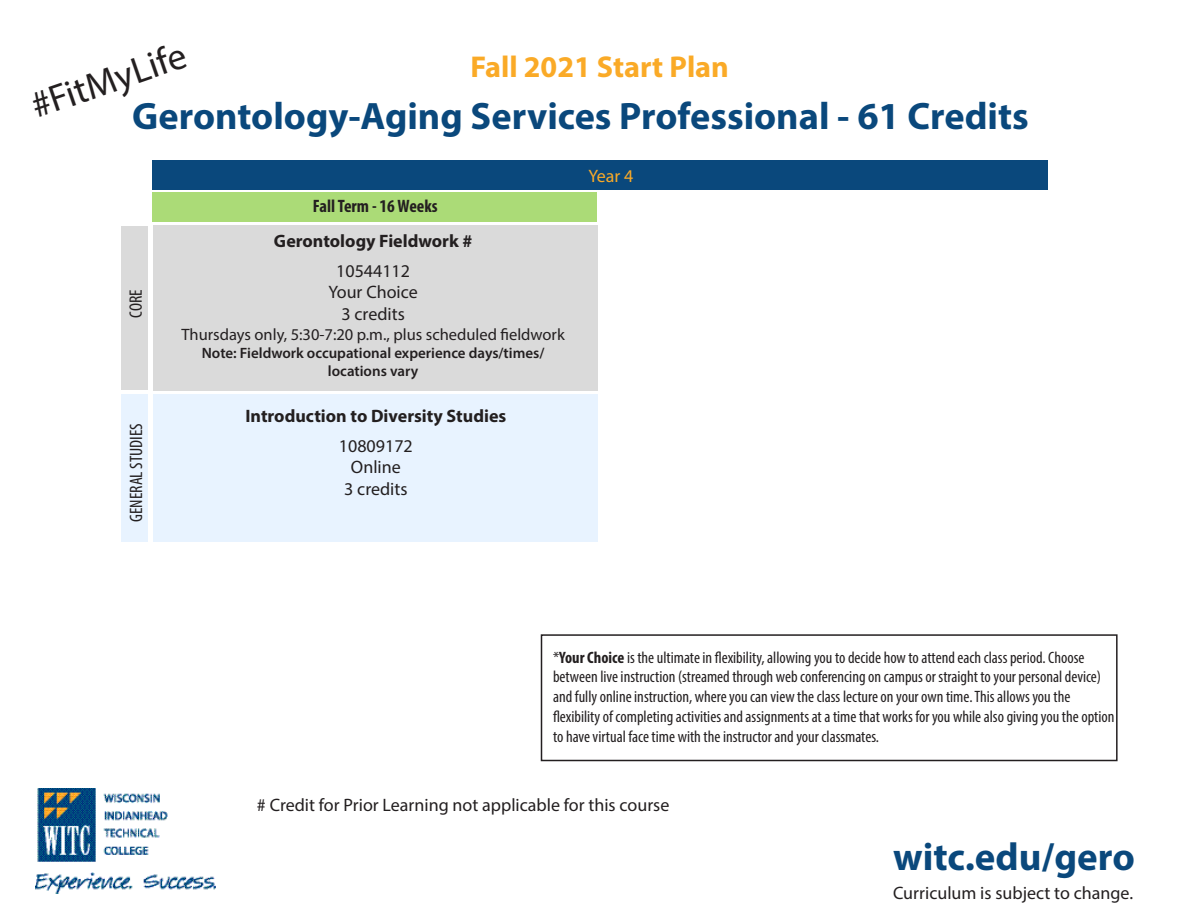
<style>
.page{position:relative;width:1188px;height:918px;background:#fff}
.page>*{position:absolute;margin:0;border:0;box-sizing:border-box;transform-origin:0 0}
.t1{font:700 39px "Myriad Pro";color:#0a487c}
.t2{font:700 38.25px "Myriad Pro";color:#0a487c}
.t3{font:37.65px "Myriad Pro";color:#231f20}
.t4{font:700 30.15px "Myriad Pro";color:#faaa27}
.t5{font:18px "Myriad Pro";color:#231f20}
.t6{font:700 18px "Myriad Pro";color:#231f20}
.t7{font:condensed 18px "Myriad Pro";color:#231f20}
.t8{font:700 condensed 18px "Myriad Pro";color:#231f20}
.t9{font:18px "Myriad Pro";color:#faaa27}
.t10{font:condensed 16.5px/19.8px "Myriad Pro";color:#231f20}
.t11{font:16.5px "Myriad Pro";color:#231f20}
.t12{font:600 15px/18px "Myriad Pro";color:#231f20;text-align:center}
.s1{font-weight:700}
</style>
<div class="page">
<div style="left:152px;top:161px;width:895px;height:29px;background:#0a487c"></div>
<div style="left:152px;top:193px;width:445px;height:29px;background:#abdb77"></div>
<img style="left:35px;top:788px;width:181px;height:106px">
<div style="left:153px;top:225px;width:445px;height:165px;background:#dadada"></div>
<div style="left:154px;top:394px;width:444px;height:148px;background:#e8f3ff"></div>
<div style="left:122px;top:227px;width:26px;height:163px;background:#dadada"></div>
<div style="left:122px;top:394px;width:26px;height:148px;background:#e8f3ff"></div>
<div style="left:541px;top:634px;width:577px;height:127px;border:2px solid #231f20"></div>
<p class="t3" style="left:25px;top:84px;width:163px;rotate:-19deg">#FitMyLife</p>
<p class="t4" style="left:470px;top:47px;width:260px">Fall 2021 Start Plan</p>
<p class="t2" style="left:132px;top:91px;width:898px">Gerontology-Aging Services Professional - 61 Credits</p>
<p class="t7" style="left:125px;top:318px;width:30px;rotate:-90deg">CORE</p>
<p class="t7" style="left:125px;top:522px;width:100px;rotate:-90deg">GENERAL STUDIES</p>
<p class="t8" style="left:313px;top:195px;width:126px">Fall Term - 16 Weeks</p>
<p class="t6" style="left:274px;top:229px;width:200px">Gerontology Fieldwork #</p>
<p class="t5" style="left:336px;top:259px;width:75px">10544112</p>
<p class="t5" style="left:328px;top:281px;width:91px">Your Choice</p>
<p class="t5" style="left:342px;top:303px;width:65px">3 credits</p>
<p class="t11" style="left:181px;top:324px;width:385px">Thursdays only, 5:30-7:20 p.m., plus scheduled fieldwork</p>
<p class="t12" style="left:202px;top:343px;width:344px">Note: Fieldwork occupational experience days/times/ locations vary</p>
<p class="t6" style="left:245px;top:404px;width:262px">Introduction to Diversity Studies</p>
<p class="t5" style="left:339px;top:434px;width:75px">10809172</p>
<p class="t5" style="left:351px;top:456px;width:51px">Online</p>
<p class="t5" style="left:344px;top:478px;width:65px">3 credits</p>
<p class="t9" style="left:588px;top:164px;width:46px">Year 4</p>
<p class="t10" style="left:553px;top:647px;width:533px">*<span class="s1">Your Choice</span> is the ultimate in flexibility, allowing you to decide how to attend each class period. Choose</p>
<p class="t10" style="left:553px;top:667px;width:550px">between live instruction (streamed through web conferencing on campus or straight to your personal device) and fully online instruction, where you can view the class lecture on your own time. This allows you the</p>
<p class="t10" style="left:553px;top:706px;width:563px">flexibility of completing activities and assignments at a time that works for you while also giving you the option to have virtual face time with the instructor and your classmates.</p>
<p class="t5" style="left:257px;top:794px;width:414px"># Credit for Prior Learning not applicable for this course</p>
<p class="t1" style="left:893px;top:832px;width:243px">witc.edu/gero</p>
<p class="t5" style="left:893px;top:882px;width:242px">Curriculum is subject to change.</p>
</div>
